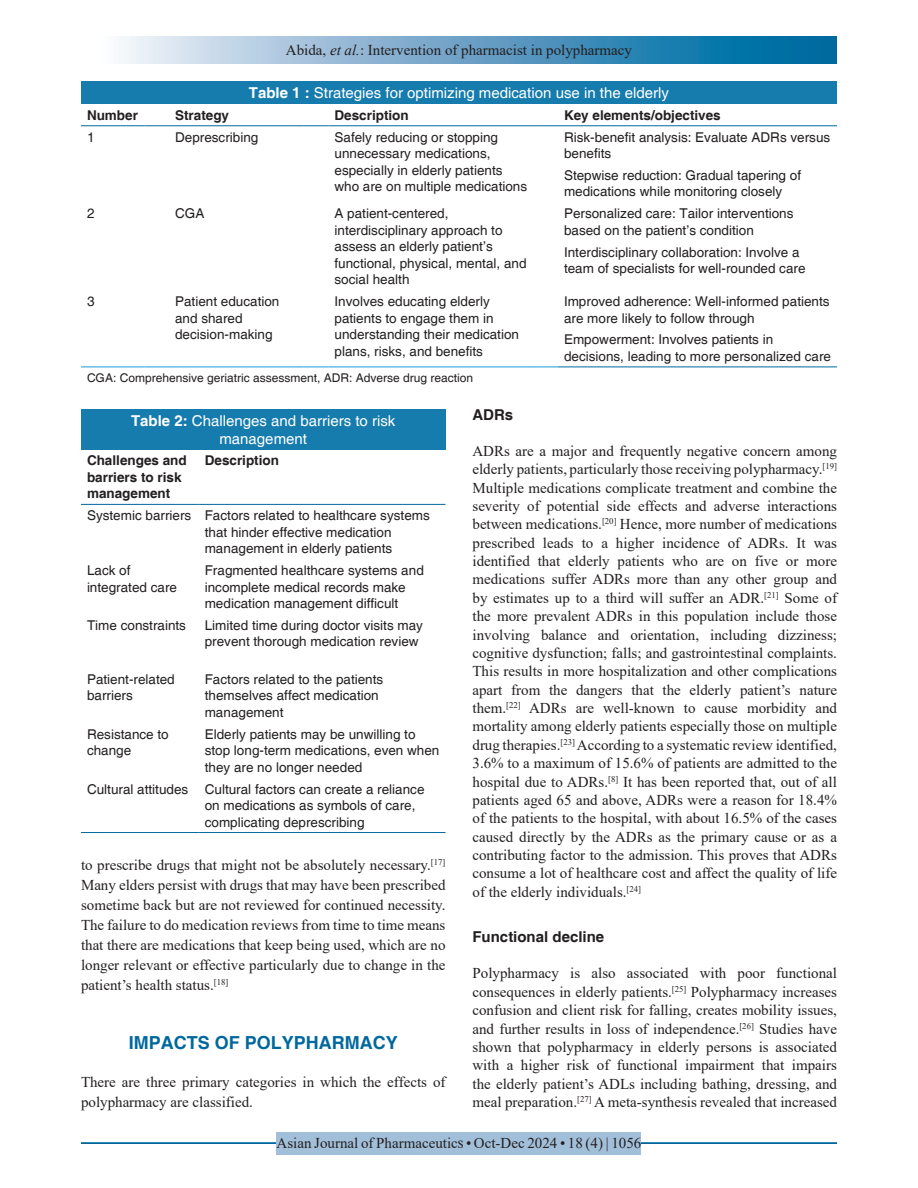
<style>
.page{position:relative;width:918px;height:1188px;background:#fff}
.page>*{position:absolute;margin:0;border:0;box-sizing:border-box;transform-origin:0 0}
.t1{font:700 18px "Helvetica";color:#00689e}
.TX{font:15px/18.3px "Times New Roman";color:#231f20;text-align:justify}
.TT{font:15px/18px "Helvetica";color:#fff;text-align:center}
.RF{font:15px "Times New Roman";color:#231f20}
.t2{font:700 15px "Helvetica";color:#231f20}
.TB{font:13.5px/16.5px "Helvetica";color:#231f20}
.TBL{font:13.5px/16.5px "Helvetica";color:#231f20}
.TCH{font:700 13.5px/16.5px "Helvetica";color:#231f20}
.TFN{font:12px "Helvetica";color:#231f20}
.s1{font-style:italic}
.s2{font-weight:700}
</style>
<div class="page">
<div style="left:81px;top:37px;width:756px;height:27px;background:linear-gradient(to right,#fcf4fb,#005d99)"></div>
<hr style="left:81px;top:1142px;width:756px;height:2px;background:#00689e">
<div style="left:277px;top:1132px;width:364px;height:22px;background:#a2bfda"></div>
<div style="left:81px;top:81px;width:756px;height:23px;background:#167cae"></div>
<hr style="left:81px;top:367px;width:63px;height:1px;background:#179ad7">
<svg style="left:144px;top:367px;width:25px;height:1px"></svg>
<hr style="left:169px;top:367px;width:135px;height:1px;background:#179ad7">
<svg style="left:304px;top:367px;width:24px;height:1px"></svg>
<hr style="left:328px;top:367px;width:205px;height:1px;background:#179ad7">
<svg style="left:533px;top:367px;width:25px;height:1px"></svg>
<hr style="left:558px;top:367px;width:279px;height:1px;background:#00689e">
<hr style="left:81px;top:125px;width:63px;height:1px;background:#00689e">
<svg style="left:144px;top:125px;width:25px;height:1px"></svg>
<hr style="left:169px;top:125px;width:135px;height:1px;background:#00689e">
<svg style="left:304px;top:125px;width:24px;height:1px"></svg>
<hr style="left:328px;top:125px;width:205px;height:1px;background:#00689e">
<svg style="left:533px;top:125px;width:25px;height:1px"></svg>
<hr style="left:558px;top:125px;width:279px;height:1px;background:#00689e">
<div style="left:81px;top:409px;width:365px;height:41px;background:#167cae"></div>
<hr style="left:81px;top:832px;width:118px;height:1px;background:#00689e">
<hr style="left:199px;top:832px;width:247px;height:1px;background:#00689e">
<hr style="left:81px;top:504px;width:118px;height:1px;background:#00689e">
<hr style="left:199px;top:504px;width:247px;height:1px;background:#00689e">
<p class="TX" style="left:286px;top:41px;width:348px">Abida, <span class="s1">et al.</span>: Intervention of pharmacist in polypharmacy</p>
<p class="TT" style="left:249px;top:84px;width:422px"><span class="s2">Table 1 :</span> Strategies for optimizing medication use in the elderly</p>
<p class="TCH" style="left:87px;top:107px;width:53px">Number</p>
<p class="TCH" style="left:175px;top:107px;width:56px">Strategy</p>
<p class="TCH" style="left:334px;top:107px;width:76px">Description</p>
<p class="TCH" style="left:564px;top:107px;width:158px">Key elements/objectives</p>
<p class="TB" style="left:87px;top:129px;width:9px">1</p>
<p class="TB" style="left:175px;top:129px;width:85px">Deprescribing</p>
<p class="TB" style="left:334px;top:129px;width:194px">Safely reducing or stopping unnecessary medications, especially in elderly patients who are on multiple medications</p>
<p class="TB" style="left:564px;top:129px;width:268px">Risk-benefit analysis: Evaluate ADRs versus benefits</p>
<p class="TB" style="left:564px;top:167px;width:239px">Stepwise reduction: Gradual tapering of medications while monitoring closely</p>
<p class="TB" style="left:87px;top:206px;width:9px">2</p>
<p class="TB" style="left:175px;top:206px;width:31px">CGA</p>
<p class="TB" style="left:334px;top:206px;width:194px">A patient-centered, interdisciplinary approach to assess an elderly patient’s functional, physical, mental, and social health</p>
<p class="TB" style="left:564px;top:206px;width:231px">Personalized care: Tailor interventions based on the patient’s condition</p>
<p class="TB" style="left:564px;top:244px;width:243px">Interdisciplinary collaboration: Involve a team of specialists for well-rounded care</p>
<p class="TB" style="left:87px;top:294px;width:9px">3</p>
<p class="TB" style="left:175px;top:294px;width:106px">Patient education and shared decision-making</p>
<p class="TB" style="left:334px;top:294px;width:186px">Involves educating elderly patients to engage them in understanding their medication plans, risks, and benefits</p>
<p class="TB" style="left:564px;top:294px;width:267px">Improved adherence: Well-informed patients are more likely to follow through</p>
<p class="TBL" style="left:564px;top:332px;width:269px">Empowerment: Involves patients in decisions, leading to more personalized care</p>
<p class="TFN" style="left:87px;top:370px;width:388px">CGA: Comprehensive geriatric assessment, ADR: Adverse drug reaction</p>
<p class="TT" style="left:131px;top:412px;width:266px"><span class="s2">Table 2:</span> Challenges and barriers to risk management</p>
<p class="TCH" style="left:87px;top:453px;width:101px">Challenges and barriers to risk management</p>
<p class="TCH" style="left:205px;top:453px;width:76px">Description</p>
<p class="TB" style="left:87px;top:508px;width:106px">Systemic barriers</p>
<p class="TB" style="left:205px;top:508px;width:227px">Factors related to healthcare systems that hinder effective medication management in elderly patients</p>
<p class="TB" style="left:87px;top:563px;width:92px">Lack of integrated care</p>
<p class="TB" style="left:205px;top:563px;width:221px">Fragmented healthcare systems and incomplete medical records make medication management difficult</p>
<p class="TB" style="left:87px;top:617px;width:101px">Time constraints</p>
<p class="TB" style="left:205px;top:617px;width:220px">Limited time during doctor visits may prevent thorough medication review</p>
<p class="TB" style="left:87px;top:671px;width:89px">Patient-related barriers</p>
<p class="TB" style="left:205px;top:671px;width:180px">Factors related to the patients themselves affect medication management</p>
<p class="TB" style="left:87px;top:726px;width:83px">Resistance to change</p>
<p class="TB" style="left:205px;top:726px;width:236px">Elderly patients may be unwilling to stop long-term medications, even when they are no longer needed</p>
<p class="TBL" style="left:87px;top:781px;width:103px">Cultural attitudes</p>
<p class="TBL" style="left:205px;top:781px;width:221px">Cultural factors can create a reliance on medications as symbols of care, complicating deprescribing</p>
<h2 class="t2" style="left:472px;top:405px;width:42px">ADRs</h2>
<p class="TX" style="left:472px;top:441px;width:366px">ADRs are a major and frequently negative concern among elderly patients, particularly those receiving polypharmacy.<sup>[19] </sup>Multiple medications complicate treatment and combine the severity of potential side effects and adverse interactions between medications.<sup>[20]</sup> Hence, more number of medications prescribed leads to a higher incidence of ADRs. It was identified that elderly patients who are on five or more medications suffer ADRs more than any other group and by estimates up to a third will suffer an ADR.<sup>[21]</sup> Some of the more prevalent ADRs in this population include those involving balance and orientation, including dizziness; cognitive dysfunction; falls; and gastrointestinal complaints.<br>This results in more hospitalization and other complications apart from the dangers that the elderly patient’s nature them.<sup>[22]</sup> ADRs are well-known to cause morbidity and mortality among elderly patients especially those on multiple drug therapies.<sup>[23]</sup> According to a systematic review identified, 3.6% to a maximum of 15.6% of patients are admitted to the hospital due to ADRs.<sup>[8]</sup> It has been reported that, out of all patients aged 65 and above, ADRs were a reason for 18.4% of the patients to the hospital, with about 16.5% of the cases caused directly by the ADRs as the primary cause or as a contributing factor to the admission. This proves that ADRs consume a lot of healthcare cost and affect the quality of life of the elderly individuals.<sup>[24]</sup></p>
<h2 class="t2" style="left:472px;top:928px;width:133px">Functional decline</h2>
<p class="TX" style="left:472px;top:964px;width:366px">Polypharmacy is also associated with poor functional consequences in elderly patients.<sup>[25]</sup> Polypharmacy increases confusion and client risk for falling, creates mobility issues, and further results in loss of independence.<sup>[26]</sup> Studies have shown that polypharmacy in elderly persons is associated with a higher risk of functional impairment that impairs the elderly patient’s ADLs including bathing, dressing, and meal preparation.<sup>[27]</sup> A meta-synthesis revealed that increased</p>
<p class="TX" style="left:81px;top:855px;width:366px;line-height:20px">to prescribe drugs that might not be absolutely necessary.<sup>[17] </sup>Many elders persist with drugs that may have been prescribed sometime back but are not reviewed for continued necessity.<br>The failure to do medication reviews from time to time means that there are medications that keep being used, which are no longer relevant or effective particularly due to change in the patient’s health status.<sup>[18]</sup></p>
<h1 class="t1" style="left:129px;top:1032px;width:271px">IMPACTS OF POLYPHARMACY</h1>
<p class="TX" style="left:81px;top:1072px;width:366px;line-height:20px">There are three primary categories in which the effects of polypharmacy are classified.</p>
<p class="RF" style="left:277px;top:1133px;width:366px">Asian Journal of Pharmaceutics • Oct-Dec 2024 • 18 (4) | 1056</p>
</div>
